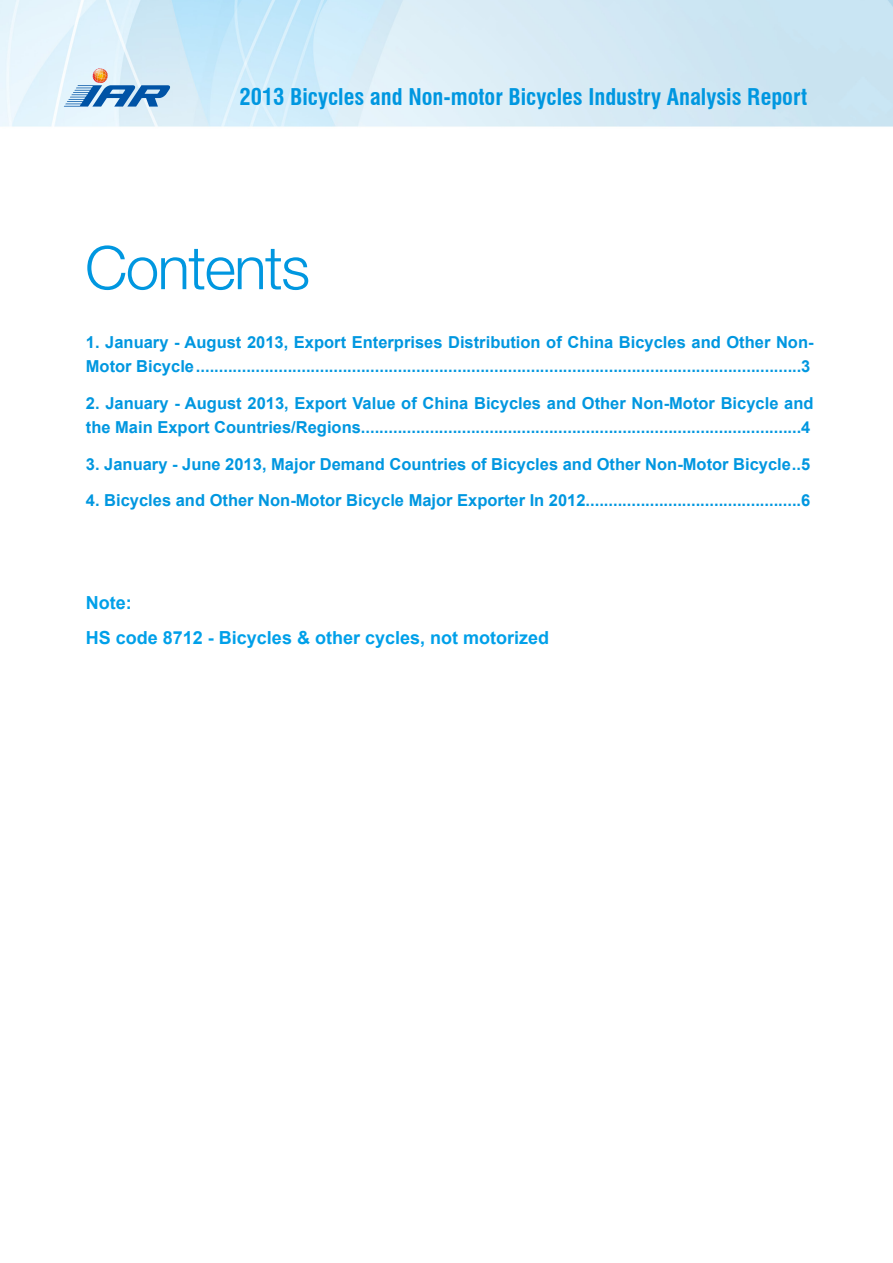
<style>
.page{position:relative;width:893px;height:1263px;background:#fff}
.page>*{position:absolute;margin:0;border:0;box-sizing:border-box;transform-origin:0 0}
.t1{font:300 60px "Helvetica Neue LT Pro";letter-spacing:-.025em;color:#0097e0}
.t2{font:700 condensed 22.5px "Swiss 721 BT";color:#0097e0}
.t3{font:700 18px/34.7px "Arial";color:#00a0e9}
.t4{font:700 16.5px/24px "Arial";color:#0097e0}
</style>
<div class="page">
<img style="left:0;top:0;width:893px;height:127px">
<svg style="left:64px;top:68px;width:106px;height:39px;background:#9bbcd8"></svg>
<h2 class="t2" style="left:240px;top:84px;width:569px">2013 Bicycles and Non-motor Bicycles Industry Analysis Report</h2>
<h1 class="t1" style="left:85px;top:231px;width:227px">Contents</h1>
<p class="t4" style="left:86px;top:331px;width:729px">1. January - August 2013, Export Enterprises Distribution of China Bicycles and Other Non-<br>Motor Bicycle....................................................................................................................................3</p>
<p class="t4" style="left:86px;top:391px;width:729px">2. January - August 2013, Export Value of China Bicycles and Other Non-Motor Bicycle and the Main Export Countries/Regions................................................................................................4</p>
<p class="t4" style="left:86px;top:452px;width:726px">3. January - June 2013, Major Demand Countries of Bicycles and Other Non-Motor Bicycle..5</p>
<p class="t4" style="left:86px;top:489px;width:726px">4. Bicycles and Other Non-Motor Bicycle Major Exporter In 2012...............................................6</p>
<p class="t3" style="left:86px;top:586px;width:465px">Note:<br>HS code 8712 - Bicycles &amp; other cycles, not motorized</p>
</div>
